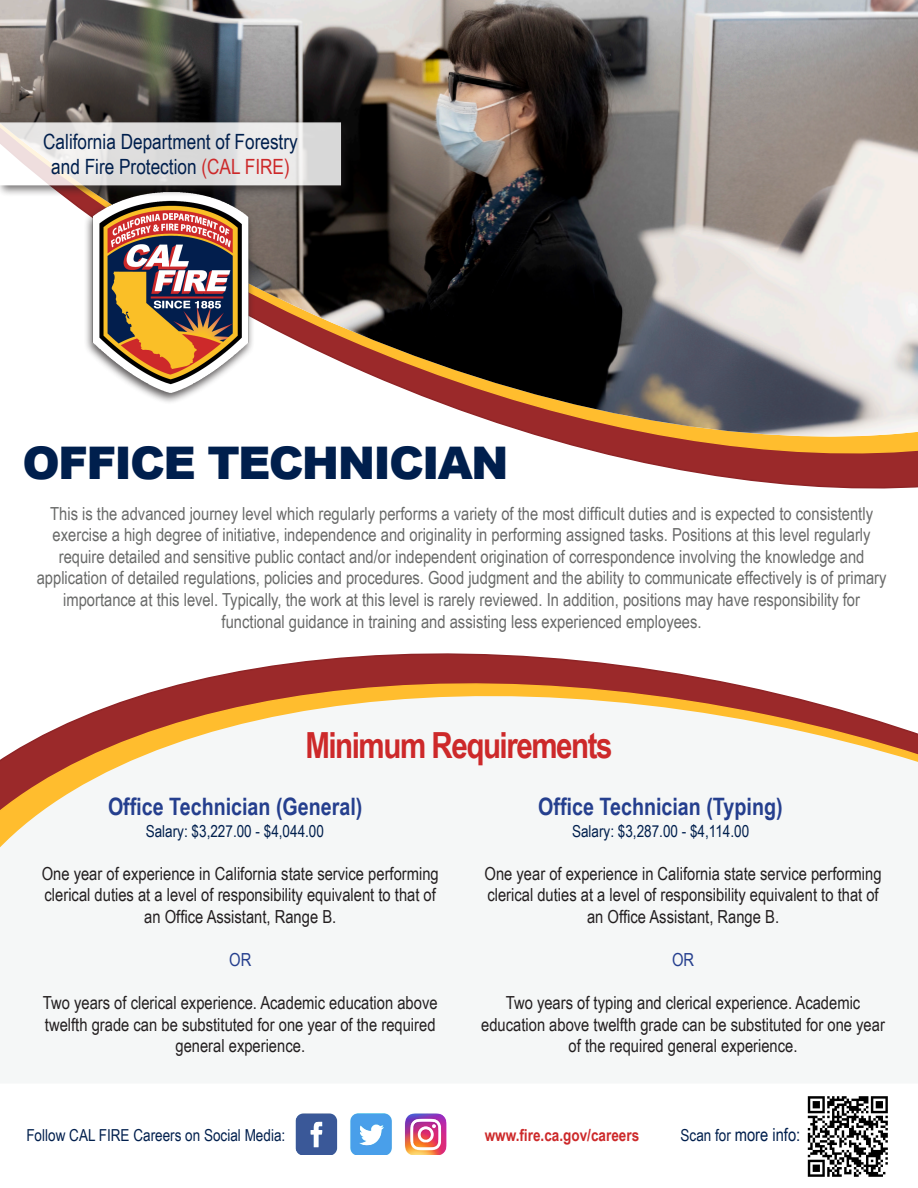
<style>
.page{position:relative;width:918px;height:1188px;background:#fff}
.page>*{position:absolute;margin:0;border:0;box-sizing:border-box;transform-origin:0 0}
.t1{font:900 45px "Arial";letter-spacing:-.04em;color:#001f4d}
.t2{font:700 36px "Arial Narrow";letter-spacing:-.04em;color:#cd292a}
.t3{font:700 24px "Arial Narrow";color:#253f8e}
.t4{font:21px "Arial Narrow";color:#001f4d}
.t5{font:18px/21.6px "Arial Narrow";color:#696a69;text-align:center}
.t6{font:18px/21.6px "Arial Narrow";color:#231f20;text-align:center}
.t7{font:18px "Arial Narrow";color:#001f4d}
.t8{font:18px "Arial Narrow";color:#253f8e}
.t9{font:16.5px "Arial Narrow";color:#001f4d}
.t10{font:700 16.5px "Arial Narrow";color:#cd292a}
.s1{color:#cd292a}
.s2{font-size:16.5px}
</style>
<div class="page">
<svg style="left:0;top:653px;width:918px;height:195px;fill:#f5f7f7"></svg>
<svg style="left:593px;top:451px;width:325px;height:38px;fill:#9b292a"></svg>
<img style="left:0;top:0;width:918px;height:451px">
<div style="left:83px;top:189px;width:172px;height:216px;background:#231f20;opacity:.75"></div>
<img style="left:85px;top:197px;width:165px;height:203px">
<img style="left:807px;top:1096px;width:81px;height:81px">
<div style="left:0;top:117px;width:352px;height:80px;background:#231f20;opacity:.75"></div>
<svg style="left:0;top:122px;width:341px;height:63px;background:#e3e1e1"></svg>
<img style="left:295px;top:1113px;width:152px;height:41px">
<p class="t4" style="left:43px;top:126px;width:256px">California Department of Forestry</p>
<p class="t4" style="left:51px;top:151px;width:240px">and Fire Protection <span class="s1">(CAL FIRE)</span></p>
<p class="t1" style="left:22px;top:430px;width:488px">OFFICE TECHNICIAN</p>
<p class="t5" style="left:37px;top:502px;width:851px">This is the advanced journey level which regularly performs a variety of the most difficult duties and is expected to consistently exercise a high degree of initiative, independence and originality in performing assigned tasks. Positions at this level regularly require detailed and sensitive public contact and/or independent origination of correspondence involving the knowledge and application of detailed regulations, policies and procedures. Good judgment and the ability to communicate effectively is of primary importance at this level. Typically, the work at this level is rarely reviewed. In addition, positions may have responsibility for functional guidance in training and assisting less experienced employees.</p>
<p class="t2" style="left:305px;top:718px;width:309px">Minimum Requirements</p>
<p class="t3" style="left:108px;top:789px;width:256px">Office Technician (General)</p>
<p class="t3" style="left:538px;top:789px;width:246px">Office Technician (Typing)</p>
<p class="t9" style="left:146px;top:819px;width:180px">Salary: $3,227.00 - $4,044.00</p>
<p class="t9" style="left:572px;top:819px;width:179px">Salary: $3,287.00 - $4,114.00</p>
<p class="t6" style="left:42px;top:862px;width:399px">One year of experience in California state service performing clerical duties at a level of responsibility equivalent to that of an Office Assistant, Range B.</p>
<p class="t8" style="left:229px;top:946px;width:24px">OR</p>
<p class="t6" style="left:43px;top:991px;width:396px">Two years of clerical experience. Academic education above twelfth grade can be substituted for one year of the required general experience.</p>
<p class="t6" style="left:485px;top:862px;width:399px">One year of experience in California state service performing clerical duties at a level of responsibility equivalent to that of an Office Assistant, Range B.</p>
<p class="t8" style="left:672px;top:946px;width:24px">OR</p>
<p class="t6" style="left:481px;top:991px;width:405px">Two years of typing and clerical experience. Academic education above twelfth grade can be substituted for one year of the required general experience.</p>
<p class="t9" style="left:26px;top:1123px;width:260px">Follow CAL FIRE Careers on Social Media:</p>
<p class="t10" style="left:485px;top:1122px;width:156px">www.fire.ca.gov/careers</p>
<p class="t7" style="left:681px;top:1121px;width:121px"><span class="s2">Scan for</span> more info:</p>
</div>
